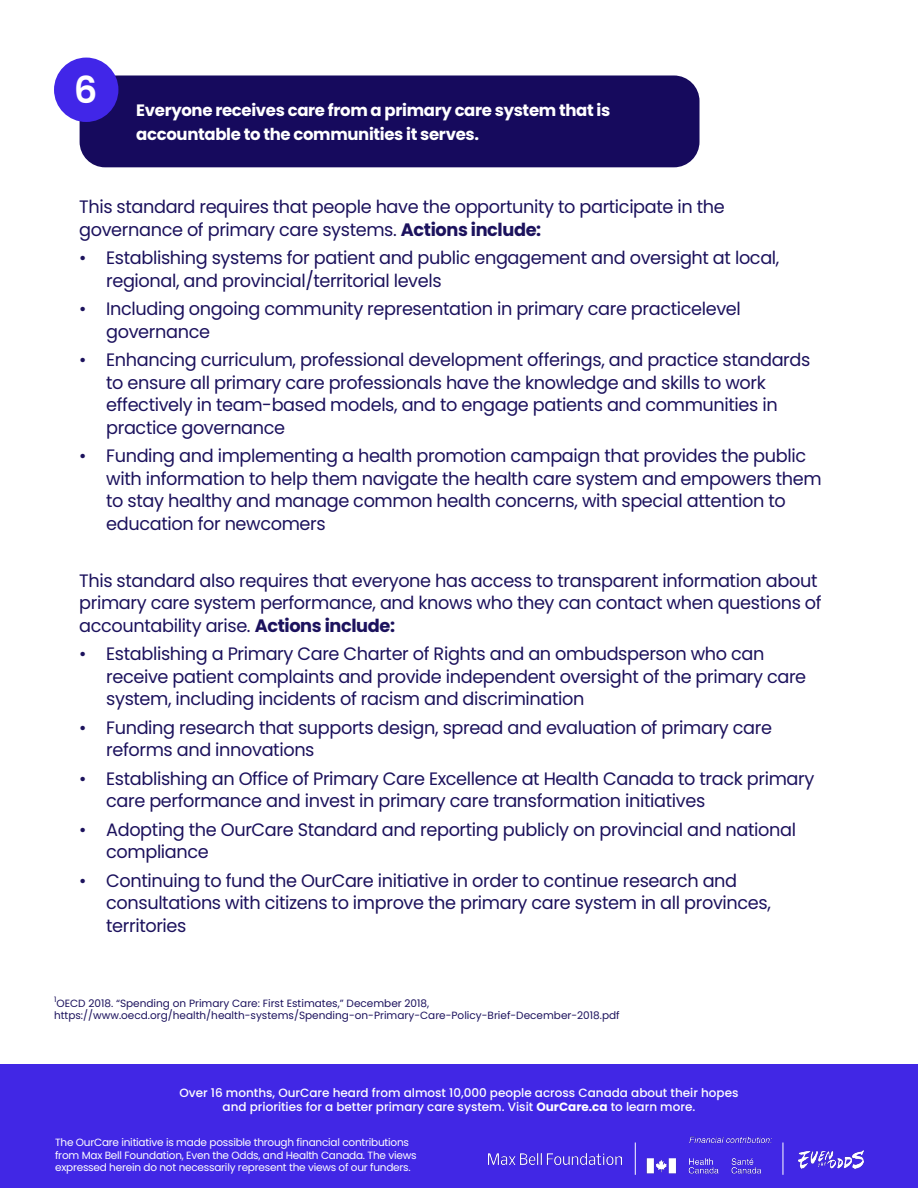
<style>
.page{position:relative;width:918px;height:1188px;background:#fff}
.page>*{position:absolute;margin:0;border:0;box-sizing:border-box;transform-origin:0 0}
.t1{font:600 37.05px "Poppins";color:#fff}
.t2{font:18px/22.5px "Poppins";letter-spacing:-.02em;color:#1c125d}
.t3{font:700 16.5px/24px "Poppins";letter-spacing:-.02em;color:#fff}
.t4{font:500 12px/14.4px "Poppins";color:#fff;text-align:center}
.t5{font:10.5px/12.6px "Poppins";letter-spacing:-.02em;color:#fff}
.t6{font:10.5px/12.6px "Poppins";color:#1c125d}
.s1{font-weight:700}
</style>
<div class="page">
<div style="left:80px;top:75px;width:620px;height:92px;background:#160a5d;border-radius:26px"></div>
<div style="left:54px;top:58px;width:64px;height:64px;background:#4126e8;border-radius:50%"></div>
<div style="left:0;top:1064px;width:918px;height:124px;background:#4127e5"></div>
<hr style="left:635px;top:1143px;width:1px;height:32px;background:#fff">
<img style="left:489px;top:1153px;width:133px;height:11px">
<img style="left:798px;top:1150px;width:66px;height:19px">
<img style="left:646px;top:1136px;width:138px;height:39px">
<h1 class="t1" style="left:74px;top:69px;width:25px">6</h1>
<p class="t3" style="left:136px;top:98px;width:476px">Everyone receives care from a primary care system that is accountable to the communities it serves.</p>
<p class="t2" style="left:79px;top:196px;width:647px">This standard requires that people have the opportunity to participate in the governance of primary care systems. <span class="s1">Actions include:</span></p>
<p class="t2" style="left:106px;top:247px;width:675px;text-indent:-27px">• Establishing systems for patient and public engagement and oversight at local, regional, and provincial/territorial levels</p>
<p class="t2" style="left:106px;top:298px;width:636px;text-indent:-27px">• Including ongoing community representation in primary care practicelevel governance</p>
<p class="t2" style="left:106px;top:349px;width:706px;text-indent:-27px">• Enhancing curriculum, professional development offerings, and practice standards to ensure all primary care professionals have the knowledge and skills to work effectively in team-based models, and to engage patients and communities in practice governance</p>
<p class="t2" style="left:106px;top:445px;width:717px;text-indent:-27px">• Funding and implementing a health promotion campaign that provides the public with information to help them navigate the health care system and empowers them to stay healthy and manage common health concerns, with special attention to education for newcomers</p>
<p class="t2" style="left:79px;top:569px;width:744px">This standard also requires that everyone has access to transparent information about primary care system performance, and knows who they can contact when questions of accountability arise. <span class="s1">Actions include:</span></p>
<p class="t2" style="left:106px;top:643px;width:702px;text-indent:-27px">• Establishing a Primary Care Charter of Rights and an ombudsperson who can receive patient complaints and provide independent oversight of the primary care system, including incidents of racism and discrimination</p>
<p class="t2" style="left:106px;top:716px;width:667px;text-indent:-27px">• Funding research that supports design, spread and evaluation of primary care reforms and innovations</p>
<p class="t2" style="left:106px;top:767px;width:710px;text-indent:-27px">• Establishing an Office of Primary Care Excellence at Health Canada to track primary care performance and invest in primary care transformation initiatives</p>
<p class="t2" style="left:106px;top:818px;width:691px;text-indent:-27px">• Adopting the OurCare Standard and reporting publicly on provincial and national compliance</p>
<p class="t2" style="left:106px;top:869px;width:666px;text-indent:-27px">• Continuing to fund the OurCare initiative in order to continue research and consultations with citizens to improve the primary care system in all provinces, territories</p>
<p class="t6" style="left:54px;top:997px;width:567px"><sup>1</sup>OECD 2018. “Spending on Primary Care: First Estimates,” December 2018, https://www.oecd.org/health/health-systems/Spending-on-Primary-Care-Policy-Brief-December-2018.pdf</p>
<p class="t4" style="left:180px;top:1086px;width:560px">Over 16 months, OurCare heard from almost 10,000 people across Canada about their hopes and priorities for a better primary care system. Visit <span class="s1">OurCare.ca</span> to learn more.</p>
<p class="t5" style="left:55px;top:1136px;width:363px">The OurCare initiative is made possible through financial contributions from Max Bell Foundation, Even the Odds, and Health Canada. The views expressed herein do not necessarily represent the views of our funders.</p>
</div>
